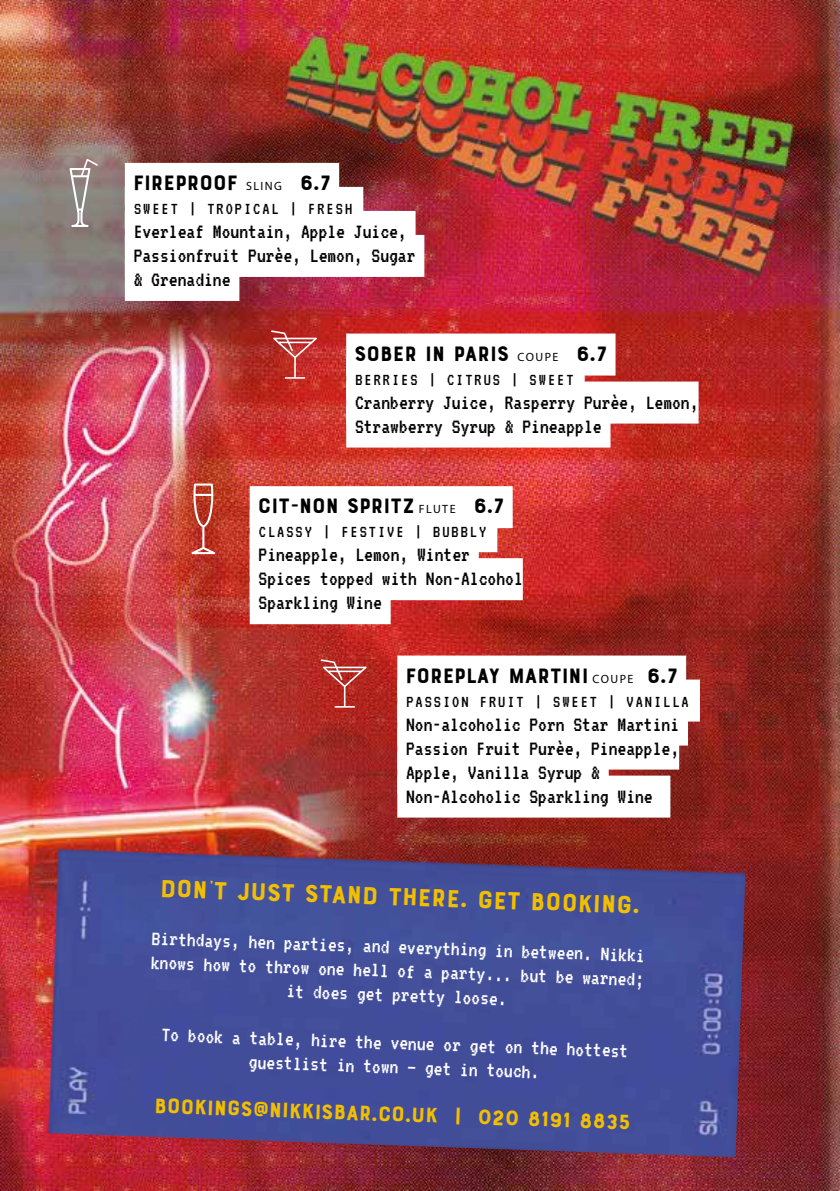
<style>
.page{position:relative;width:840px;height:1191px;background:#fff}
.page>*{position:absolute;margin:0;border:0;box-sizing:border-box;transform-origin:0 0}
.t1{font:26px "Bourton Base";color:#f2bf00}
.t2{font:22px/24px "VT323";color:#000}
.t3{font:22px/24px "VT323";color:#fff;text-align:center}
.t4{font:22px "Bourton Base";color:#000}
.t5{font:22px "Bourton Base";color:#f2bf00}
.t6{font:18px "VT323";letter-spacing:.11em;color:#000}
.s1{font-family:"Myriad Pro";font-size:12px}
</style>
<div class="page">
<img style="left:0;top:0;width:839px;height:1191px">
<img style="left:48px;top:848px;width:697px;height:309px">
<div style="left:346px;top:333px;width:269px;height:42px;background:#fff"></div>
<div style="left:346px;top:357px;width:238px;height:42px;background:#fff"></div>
<div style="left:346px;top:381px;width:352px;height:42px;background:#fff"></div>
<div style="left:346px;top:405px;width:264px;height:42px;background:#fff"></div>
<svg style="left:271px;top:330px;width:46px;height:49px;background:#c44743"></svg>
<div style="left:125px;top:163px;width:214px;height:42px;background:#fff"></div>
<div style="left:125px;top:187px;width:238px;height:42px;background:#fff"></div>
<div style="left:125px;top:211px;width:290px;height:42px;background:#fff"></div>
<div style="left:125px;top:235px;width:299px;height:42px;background:#fff"></div>
<div style="left:125px;top:259px;width:114px;height:42px;background:#fff"></div>
<svg style="left:69px;top:159px;width:29px;height:68px;background:#a29996"></svg>
<div style="left:249px;top:486px;width:263px;height:42px;background:#fff"></div>
<div style="left:249px;top:510px;width:248px;height:42px;background:#fff"></div>
<div style="left:249px;top:534px;width:229px;height:42px;background:#fff"></div>
<div style="left:249px;top:558px;width:273px;height:42px;background:#fff"></div>
<div style="left:249px;top:582px;width:141px;height:42px;background:#fff"></div>
<svg style="left:191px;top:483px;width:24px;height:71px;background:#c66051"></svg>
<div style="left:397px;top:655px;width:288px;height:42px;background:#fff"></div>
<div style="left:397px;top:679px;width:302px;height:42px;background:#fff"></div>
<div style="left:397px;top:703px;width:290px;height:42px;background:#fff"></div>
<div style="left:397px;top:727px;width:281px;height:42px;background:#fff"></div>
<div style="left:397px;top:751px;width:211px;height:42px;background:#fff"></div>
<div style="left:397px;top:775px;width:273px;height:42px;background:#fff"></div>
<svg style="left:320px;top:659px;width:46px;height:48px;background:#bc433d"></svg>
<p class="t4" style="left:133px;top:169px;width:199px">FIREPROOF <span class="s1">SLING</span> 6.7</p>
<p class="t6" style="left:134px;top:195px;width:219px">SWEET | TROPICAL | FRESH</p>
<p class="t2" style="left:134px;top:217px;width:283px">Everleaf Mountain, Apple Juice,<br>Passionfruit Purèe, Lemon, Sugar &amp; Grenadine</p>
<p class="t4" style="left:354px;top:339px;width:254px">SOBER IN PARIS <span class="s1">COUPE</span> 6.7</p>
<p class="t6" style="left:355px;top:366px;width:219px">BERRIES | CITRUS | SWEET</p>
<p class="t2" style="left:355px;top:388px;width:345px">Cranberry Juice, Rasperry Purèe, Lemon,<br>Strawberry Syrup &amp; Pineapple</p>
<p class="t4" style="left:258px;top:492px;width:248px">CIT-NON SPRITZ <span class="s1">FLUTE</span> 6.7</p>
<p class="t6" style="left:259px;top:518px;width:229px">CLASSY | FESTIVE | BUBBLY</p>
<p class="t2" style="left:258px;top:540px;width:265px">Pineapple, Lemon, Winter<br>Spices topped with Non-Alcohol<br>Sparkling Wine</p>
<p class="t4" style="left:405px;top:661px;width:274px">FOREPLAY MARTINI <span class="s1">COUPE</span> 6.7</p>
<p class="t6" style="left:406px;top:688px;width:284px">PASSION FRUIT | SWEET | VANILLA</p>
<p class="t2" style="left:406px;top:710px;width:274px">Non-alcoholic Porn Star Martini<br>Passion Fruit Purèe, Pineapple,<br>Apple, Vanilla Syrup &amp;<br>Non-Alcoholic Sparkling Wine</p>
<p class="t1" style="left:160px;top:872px;width:481px;rotate:2deg">DON’T JUST STAND THERE. GET BOOKING.</p>
<p class="t3" style="left:152px;top:924px;width:494px;rotate:2deg">Birthdays, hen parties, and everything in between. Nikki knows how to throw one hell of a party... but be warned; it does get pretty loose.</p>
<p class="t3" style="left:162px;top:1020px;width:468px;rotate:2deg">To book a table, hire the venue or get on the hottest guestlist in town – get in touch.</p>
<p class="t5" style="left:155px;top:1092px;width:478px;rotate:2deg">bookings@nikkisbar.co.uk | 020 8191 8835</p>
</div>
